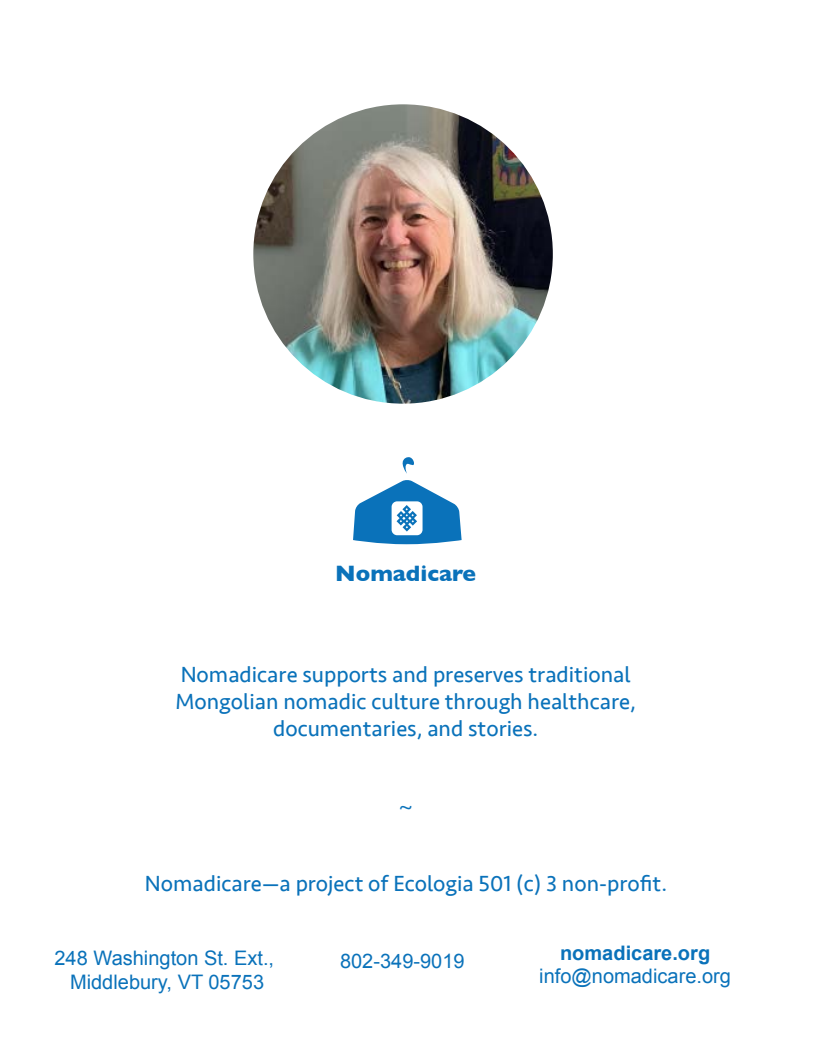
<style>
.page{position:relative;width:816px;height:1045px;background:#fff}
.page>*{position:absolute;margin:0;border:0;box-sizing:border-box;transform-origin:0 0}
.t1{font:700 22.75px "Gill Sans";color:#0a72ba}
.t2{font:22.5px/27px "Seravek";color:#0a72ba;text-align:center}
.t3{font:22.5px "Myriad Pro";color:#0a72ba}
.t4{font:20px/24px "Arial";color:#0a72ba;text-align:center}
.t5{font:700 20px "Arial";color:#0a72ba}
</style>
<div class="page">
<svg style="left:402px;top:457px;width:12px;height:16px"></svg>
<svg style="left:353px;top:480px;width:108px;height:64px"></svg>
<img style="left:253px;top:104px;width:299px;height:299px;border-radius:150px">
<p class="t1" style="left:335px;top:555px;width:142px">Nomadicare</p>
<p class="t2" style="left:175px;top:661px;width:462px">Nomadicare supports and preserves traditional<br>Mongolian nomadic culture through healthcare, documentaries, and stories.</p>
<p class="t3" style="left:399px;top:792px;width:15px">~</p>
<p class="t2" style="left:145px;top:870px;width:523px">Nomadicare—a project of Ecologia 501 (c) 3 non-profit.</p>
<p class="t4" style="left:54px;top:946px;width:221px">248 Washington St. Ext.,<br>Middlebury, VT 05753</p>
<p class="t4" style="left:340px;top:949px;width:126px">802-349-9019</p>
<p class="t5" style="left:559px;top:939px;width:152px">nomadicare.org</p>
<p class="t4" style="left:539px;top:963px;width:193px">info@nomadicare.org</p>
</div>
